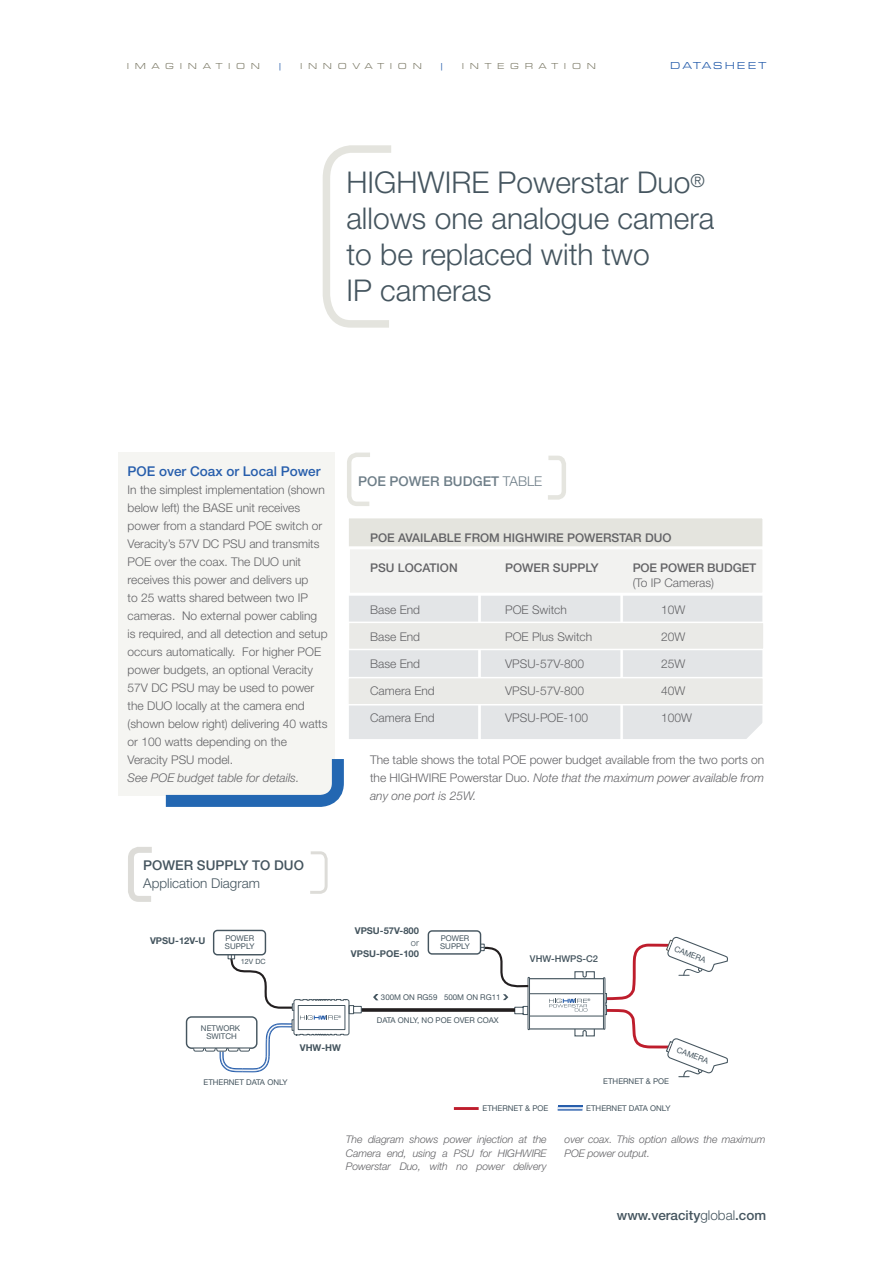
<style>
.page{position:relative;width:893px;height:1263px;background:#fff}
.page>*{position:absolute;margin:0;border:0;box-sizing:border-box;transform-origin:0 0}
.t1{font:300 30px/36px "Helvetica Neue LT Std";color:#45555f}
.t2{font:500 13.5px "Helvetica Neue LT Std";color:#45555f}
.t3{font:500 13.5px "Helvetica Neue LT Std";color:#275eac}
.t4{font:500 13.5px "Helvetica Neue LT Std";color:#6e7e88}
.t5{font:300 13.5px "Helvetica Neue LT Std";color:#45555f}
.t6{font:300 12px/18px "Helvetica Neue LT Std";color:#636366}
.t7{font:500 12px "Helvetica Neue LT Std";color:#636366}
.t8{font:italic 300 12px "Helvetica Neue LT Std";color:#636366}
.t9{font:italic 300 10.5px/13.5px "Helvetica Neue LT Std";letter-spacing:-.01em;color:#636366;text-align:justify}
.t10{font:10.5px "Eurostile Ext";letter-spacing:.2em;color:#275eac}
.t11{font:700 9.3px "Helvetica Neue LT Std";color:#45555f}
.t12{font:500 9.3px "Helvetica Neue LT Std";color:#45555f}
.t13{font:300 9.3px "Helvetica Neue LT Std";color:#45555f}
.t14{font:9px "Eurostile Ext";letter-spacing:.63em;color:#82806e}
.t15{font:9px "Eurostile Ext";color:#275eac}
.t16{font:7.95px/7.9px "Helvetica Neue";color:#45555f}
.t17{font:7.2px "Helvetica Neue";color:#45555f}
.t18{font:500 3.6px "Helvetica Neue LT Std";color:#45555f}
.s1{font-weight:300}
.s2{font-style:italic}
</style>
<div class="page">
<div style="left:623px;top:596px;width:140px;height:143px;background:#e3e5e7"></div>
<div style="left:478px;top:519px;width:145px;height:223px;background:#e3e5e7;border:3px solid #fff"></div>
<div style="left:346px;top:519px;width:135px;height:223px;background:#e3e5e7;border:3px solid #fff"></div>
<div style="left:346px;top:515px;width:419px;height:39px;background:#e4e4de;border:3px solid #fff"></div>
<div style="left:347px;top:546px;width:418px;height:50px;background:#f2f2f0;border:3px solid #fff"></div>
<div style="left:118px;top:452px;width:217px;height:343px;background:#f5f5f2"></div>
<svg style="left:548px;top:455px;width:18px;height:45px"></svg>
<svg style="left:347px;top:452px;width:23px;height:54px"></svg>
<svg style="left:310px;top:851px;width:18px;height:43px"></svg>
<svg style="left:128px;top:847px;width:24px;height:55px"></svg>
<svg style="left:154px;top:759px;width:190px;height:48px"></svg>
<div style="left:348px;top:622px;width:417px;height:28px;background:#eaeae7;border:2px solid #fff"></div>
<svg style="left:322px;top:145px;width:69px;height:183px"></svg>
<div style="left:347px;top:677px;width:417px;height:28px;background:#eaeae7;border:2px solid #fff"></div>
<div style="left:186px;top:1016px;width:71px;height:33px;border:1px solid #45555f;border-radius:5px"></div>
<svg style="left:574px;top:971px;width:21px;height:9px"></svg>
<hr style="left:529px;top:1015px;width:74px;height:1px;background:#45555f">
<hr style="left:529px;top:993px;width:74px;height:1px;background:#45555f">
<hr style="left:529px;top:978px;width:74px;height:1px;background:#45555f">
<hr style="left:529px;top:1028px;width:74px;height:1px;background:#45555f">
<svg style="left:574px;top:1028px;width:21px;height:9px"></svg>
<div style="left:213px;top:930px;width:53px;height:25px;border:1px solid #45555f;border-radius:4px"></div>
<div style="left:428px;top:930px;width:53px;height:25px;border:1px solid #45555f;border-radius:4px"></div>
<svg style="left:549px;top:999px;width:38px;height:12px"></svg>
<svg style="left:603px;top:936px;width:125px;height:142px"></svg>
<hr style="left:454px;top:1107px;width:25px;height:3px;background:#be1d2c">
<hr style="left:558px;top:1105px;width:24px;height:2px;background:#275eac">
<svg style="left:558px;top:1107px;width:24px;height:3px"></svg>
<svg style="left:193px;top:944px;width:337px;height:128px"></svg>
<p class="t14" style="left:127px;top:61px;width:135px">IMAGINATION</p>
<p class="t15" style="left:278px;top:61px;width:6px">|</p>
<p class="t14" style="left:300px;top:61px;width:123px">INNOVATION</p>
<p class="t15" style="left:440px;top:61px;width:6px">|</p>
<p class="t14" style="left:462px;top:61px;width:136px">INTEGRATION</p>
<p class="t10" style="left:670px;top:60px;width:97px">DATASHEET</p>
<h1 class="t1" style="left:346px;top:164px;width:369px">HIGHWIRE Powerstar Duo<sup>® </sup>allows one analogue camera to be replaced with two<br>IP cameras</h1>
<p class="t3" style="left:128px;top:463px;width:194px">POE over Coax or Local Power</p>
<p class="t6" style="left:128px;top:481px;width:202px">In the simplest implementation (shown below left) the BASE unit receives power from a standard POE switch or Veracity’s 57V DC PSU and transmits POE over the coax. The DUO unit receives this power and delivers up<br>to 25 watts shared between two IP cameras. No external power cabling is required, and all detection and setup occurs automatically. For higher POE power budgets, an optional Veracity 57V DC PSU may be used to power the DUO locally at the camera end (shown below right) delivering 40 watts or 100 watts depending on the Veracity PSU model.</p>
<p class="t8" style="left:128px;top:771px;width:173px">See POE budget table for details.</p>
<p class="t2" style="left:143px;top:857px;width:162px">POWER SUPPLY TO DUO</p>
<p class="t5" style="left:143px;top:875px;width:118px">Application Diagram</p>
<p class="t11" style="left:150px;top:935px;width:57px">VPSU-12V-U</p>
<p class="t16" style="left:225px;top:934px;width:31px">POWER<br>SUPPLY</p>
<p class="t17" style="left:241px;top:956px;width:26px">12V DC</p>
<p class="t4" style="left:358px;top:473px;width:186px">POE POWER BUDGET <span class="s1">TABLE</span></p>
<p class="t7" style="left:370px;top:530px;width:303px">POE AVAILABLE FROM HIGHWIRE POWERSTAR DUO</p>
<p class="t7" style="left:370px;top:560px;width:89px">PSU LOCATION</p>
<p class="t7" style="left:505px;top:560px;width:95px">POWER SUPPLY</p>
<p class="t7" style="left:633px;top:560px;width:125px">POE POWER BUDGET</p>
<p class="t6" style="left:633px;top:573px;width:83px">(To IP Cameras)</p>
<p class="t6" style="left:370px;top:600px;width:52px">Base End</p>
<p class="t6" style="left:505px;top:600px;width:63px">POE Switch</p>
<p class="t6" style="left:661px;top:600px;width:26px">10W</p>
<p class="t6" style="left:370px;top:627px;width:52px">Base End</p>
<p class="t6" style="left:505px;top:627px;width:89px">POE Plus Switch</p>
<p class="t6" style="left:661px;top:627px;width:26px">20W</p>
<p class="t6" style="left:370px;top:654px;width:52px">Base End</p>
<p class="t6" style="left:505px;top:654px;width:81px">VPSU-57V-800</p>
<p class="t6" style="left:661px;top:654px;width:26px">25W</p>
<p class="t6" style="left:370px;top:681px;width:66px">Camera End</p>
<p class="t6" style="left:505px;top:681px;width:81px">VPSU-57V-800</p>
<p class="t6" style="left:661px;top:681px;width:26px">40W</p>
<p class="t6" style="left:370px;top:708px;width:66px">Camera End</p>
<p class="t6" style="left:505px;top:708px;width:84px">VPSU-POE-100</p>
<p class="t6" style="left:661px;top:708px;width:32px">100W</p>
<p class="t6" style="left:370px;top:750px;width:396px;text-align:justify">The table shows the total POE power budget available from the two ports on the HIGHWIRE Powerstar Duo. <span class="s2">Note that the maximum power available from any one port is 25W.</span></p>
<p class="t11" style="left:355px;top:925px;width:66px">VPSU-57V-800</p>
<p class="t13" style="left:411px;top:936px;width:10px">or</p>
<p class="t11" style="left:351px;top:948px;width:69px">VPSU-POE-100</p>
<p class="t16" style="left:440px;top:935px;width:31px">POWER<br>SUPPLY</p>
<p class="t16" style="left:381px;top:993px;width:121px">300M ON RG59 500M ON RG11</p>
<p class="t12" style="left:530px;top:953px;width:70px">VHW-HWPS-C2</p>
<p class="t18" style="left:588px;top:998px;width:4px">®</p>
<p class="t16" style="left:676px;top:945px;width:35px;rotate:21deg">CAMERA</p>
<p class="t16" style="left:201px;top:1024px;width:41px;text-align:center">NETWORK<br>SWITCH</p>
<p class="t16" style="left:204px;top:1078px;width:86px">ETHERNET DATA ONLY</p>
<p class="t18" style="left:338px;top:1014px;width:4px">®</p>
<p class="t11" style="left:300px;top:1042px;width:43px">VHW-HW</p>
<p class="t16" style="left:377px;top:1017px;width:123px">DATA ONLY, NO POE OVER COAX</p>
<p class="t16" style="left:678px;top:1046px;width:35px;rotate:21deg">CAMERA</p>
<p class="t16" style="left:603px;top:1078px;width:67px">ETHERNET &amp; POE</p>
<p class="t16" style="left:482px;top:1104px;width:67px">ETHERNET &amp; POE</p>
<p class="t16" style="left:586px;top:1104px;width:86px">ETHERNET DATA ONLY</p>
<p class="t9" style="left:346px;top:1133px;width:202px">The diagram shows power injection at the Camera end, using a PSU for HIGHWIRE Powerstar Duo, with no power delivery</p>
<p class="t9" style="left:565px;top:1133px;width:202px">over coax. This option allows the maximum<br>POE power output.</p>
<p class="t2" style="left:617px;top:1207px;width:151px">www.veracity<span class="s1">global</span>.com</p>
</div>
